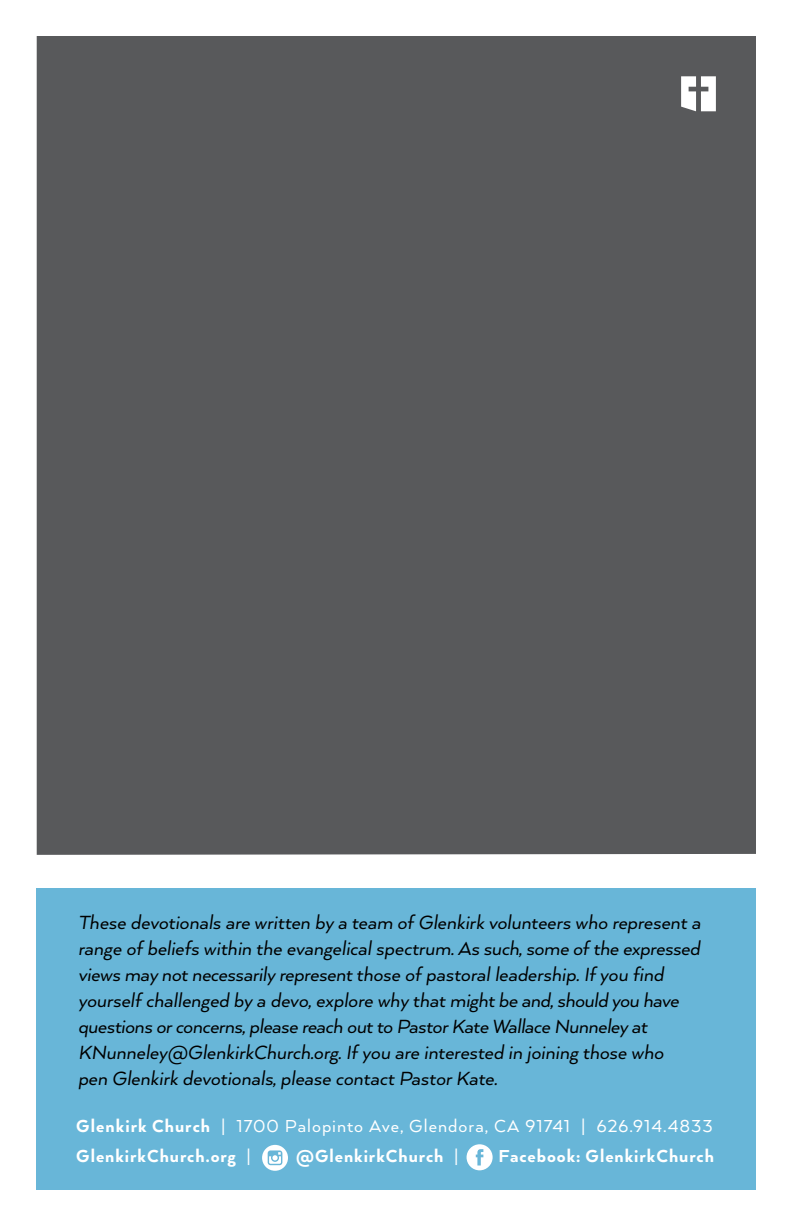
<style>
.page{position:relative;width:792px;height:1224px;background:#fff}
.page>*{position:absolute;margin:0;border:0;box-sizing:border-box;transform-origin:0 0}
.t1{font:italic 22px/26px "Arquitecta";color:#000}
.t2{font:20px/30px "Arquitecta";letter-spacing:.045em;color:#fff}
.t3{font:800 20px "Arquitecta";letter-spacing:.045em;color:#fff}
.s1{font-weight:800}
.s2{font-weight:400}
</style>
<div class="page">
<div style="left:37px;top:36px;width:719px;height:819px;background:#58595b"></div>
<div style="left:36px;top:888px;width:720px;height:301px;background:#68b6d8"></div>
<svg style="left:467px;top:1144px;width:26px;height:26px"></svg>
<svg style="left:262px;top:1145px;width:26px;height:26px"></svg>
<svg style="left:681px;top:76px;width:35px;height:35px"></svg>
<p class="t1" style="left:78px;top:909px;width:624px">These devotionals are written by a team of Glenkirk volunteers who represent a range of beliefs within the evangelical spectrum. As such, some of the expressed views may not necessarily represent those of pastoral leadership. If you find yourself challenged by a devo, explore why that might be and, should you have questions or concerns, please reach out to Pastor Kate Wallace Nunneley at KNunneley@GlenkirkChurch.org. If you are interested in joining those who<br>pen Glenkirk devotionals, please contact Pastor Kate.</p>
<p class="t2" style="left:76px;top:1111px;width:638px"><span class="s1">Glenkirk Church</span> | 1700 Palopinto Ave, Glendora, CA 91741 | 626.914.4833<br><span class="s1">GlenkirkChurch.org</span> |</p>
<p class="t3" style="left:296px;top:1144px;width:164px">@GlenkirkChurch <span class="s2">|</span></p>
<p class="t3" style="left:498px;top:1144px;width:217px">Facebook: GlenkirkChurch</p>
</div>
